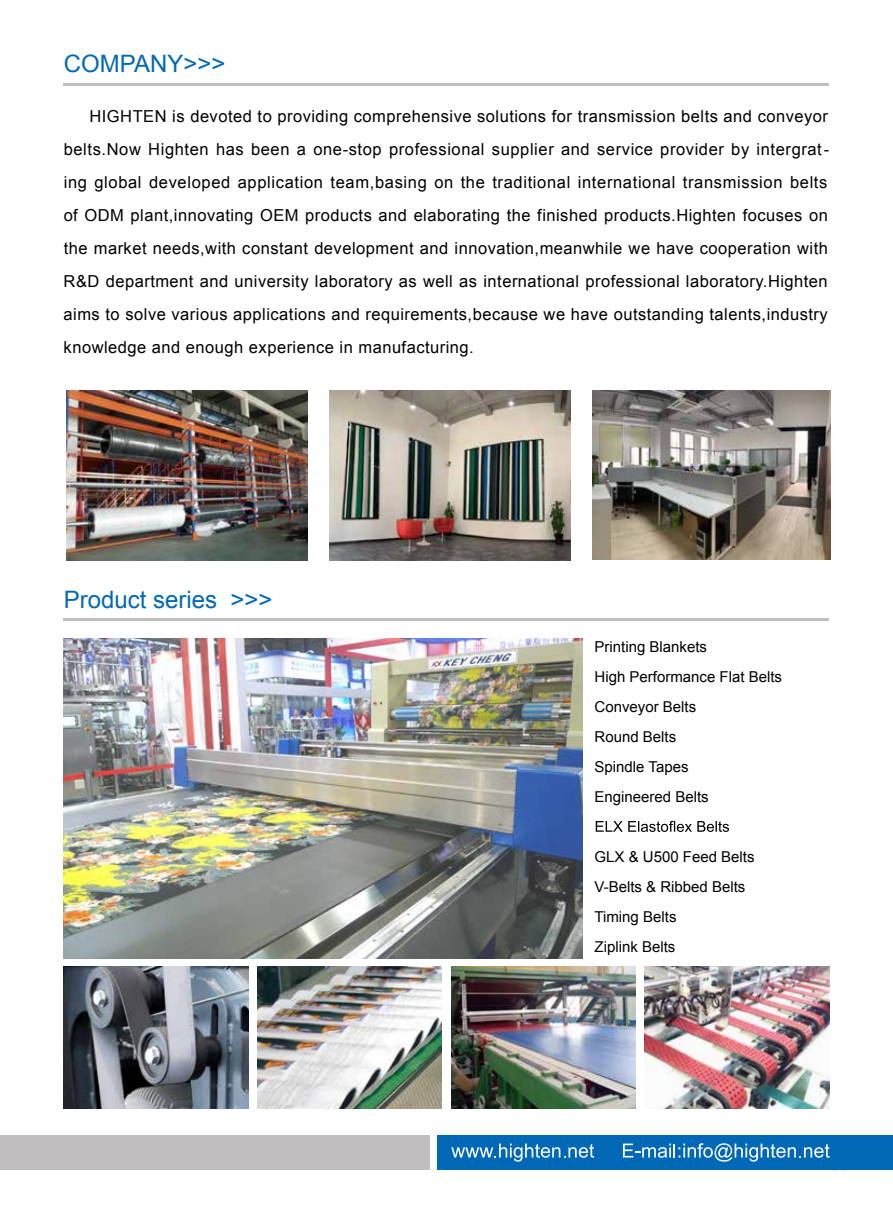
<style>
.page{position:relative;width:893px;height:1212px;background:#fff}
.page>*{position:absolute;margin:0;border:0;box-sizing:border-box;transform-origin:0 0}
.t1{font:24px "Arial";color:#0068b7}
.t2{font:16.5px/33px "Arial";letter-spacing:.03em;color:#000;text-align:justify}
.t3{font:15px/30px "Arial";color:#000}
</style>
<div class="page">
<img style="left:451px;top:967px;width:185px;height:142px">
<img style="left:64px;top:639px;width:519px;height:319px">
<img style="left:257px;top:967px;width:185px;height:142px">
<img style="left:645px;top:967px;width:184px;height:142px">
<svg style="left:596px;top:821px;width:133px;height:11px"></svg>
<div style="left:437px;top:1135px;width:456px;height:34px;background:#0068b7"></div>
<div style="left:0;top:1135px;width:430px;height:34px;background:#c0bebe"></div>
<svg style="left:451px;top:1143px;width:143px;height:18px"></svg>
<svg style="left:623px;top:1143px;width:207px;height:18px"></svg>
<hr style="left:64px;top:83px;width:765px;height:2px;background:#c0bebe">
<hr style="left:64px;top:618px;width:765px;height:2px;background:#c0bebe">
<img style="left:66px;top:390px;width:241px;height:170px">
<img style="left:330px;top:390px;width:241px;height:170px">
<img style="left:593px;top:390px;width:238px;height:169px">
<img style="left:64px;top:967px;width:184px;height:142px">
<h1 class="t1" style="left:64px;top:48px;width:163px">COMPANY&gt;&gt;&gt;</h1>
<p class="t2" style="left:64px;top:100px;width:767px;text-indent:26px">HIGHTEN is devoted to providing comprehensive solutions for transmission belts and conveyor belts.Now Highten has been a one-stop professional supplier and service provider by intergrat&shy;ing global developed application team,basing on the traditional international transmission belts of ODM plant,innovating OEM products and elaborating the finished products.Highten focuses on the market needs,with constant development and innovation,meanwhile we have cooperation with R&amp;D department and university laboratory as well as international professional laboratory.Highten aims to solve various applications and requirements,because we have outstanding talents,industry knowledge and enough experience in manufacturing.</p>
<h1 class="t1" style="left:64px;top:584px;width:210px">Product series &gt;&gt;&gt;</h1>
<p class="t3" style="left:594px;top:632px;width:189px">Printing Blankets<br>High Performance Flat Belts<br>Conveyor Belts<br>Round Belts<br>Spindle Tapes<br>Engineered Belts</p>
<p class="t3" style="left:594px;top:842px;width:162px">GLX &amp; U500 Feed Belts<br>V-Belts &amp; Ribbed Belts<br>Timing Belts<br>Ziplink Belts</p>
</div>
